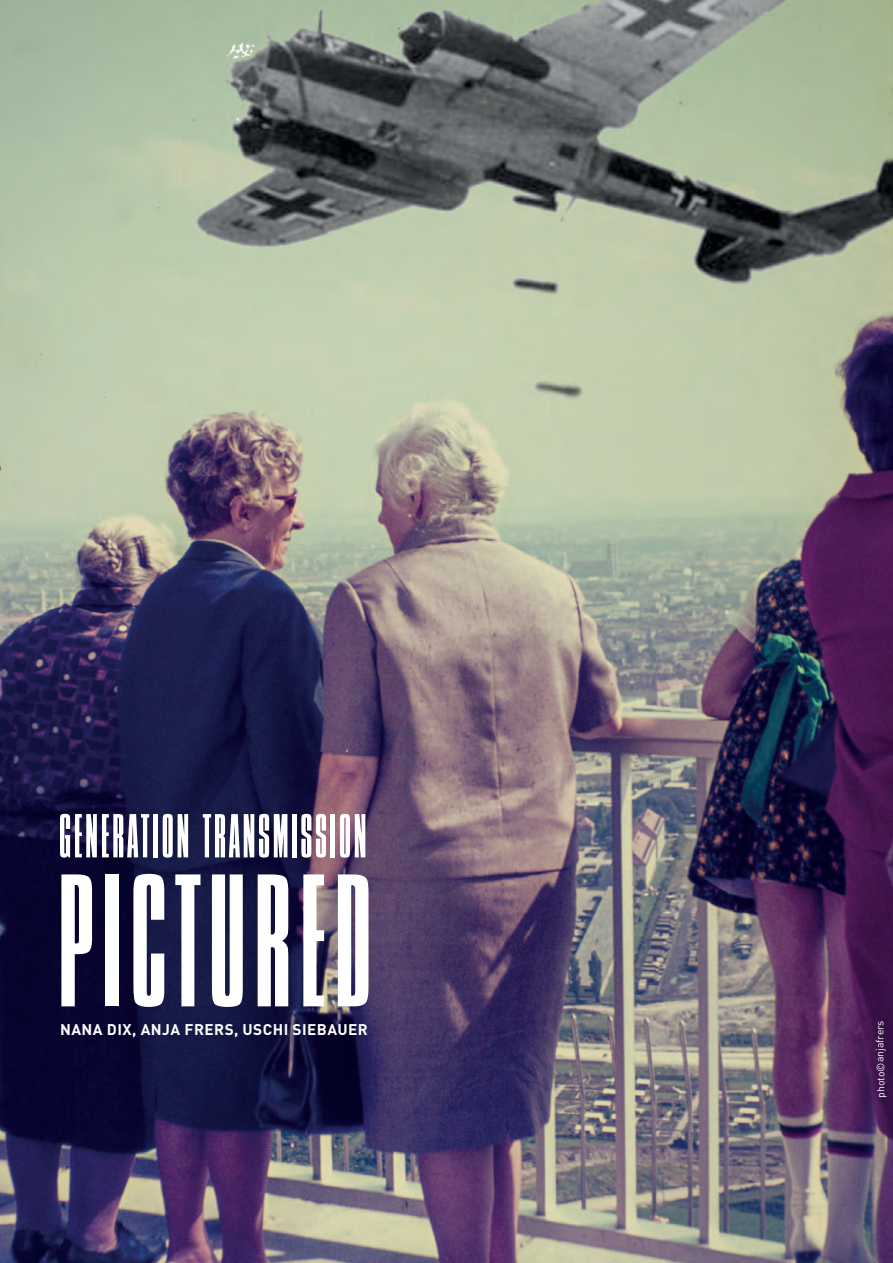
<style>
.page{position:relative;width:893px;height:1263px;background:#fff}
.page>*{position:absolute;margin:0;border:0;box-sizing:border-box;transform-origin:0 0}
.t1{font:300 197.7px "Compressed Narrow";letter-spacing:.04em;color:#fff;scale:.96 1}
.t2{font:300 64.95px "Compressed Narrow";letter-spacing:.04em;color:#fff;scale:.96 1}
.t3{font:700 15.3px "DINOT";letter-spacing:.03em;color:#fff}
.t4{font:10.5px "DINOT";color:#fff}
</style>
<div class="page">
<img style="left:0;top:0;width:893px;height:1263px">
<h2 class="t2" style="left:59px;top:802px;width:322px">GENERATION TRANSMISSION</h2>
<h1 class="t1" style="left:57px;top:838px;width:329px">PICTURED</h1>
<p class="t3" style="left:60px;top:1020px;width:309px">NANA DIX, ANJA FRERS, USCHI SIEBAUER</p>
<p class="t4" style="left:873px;top:1098px;width:79px;rotate:-90deg">photo©anjafrers</p>
</div>
